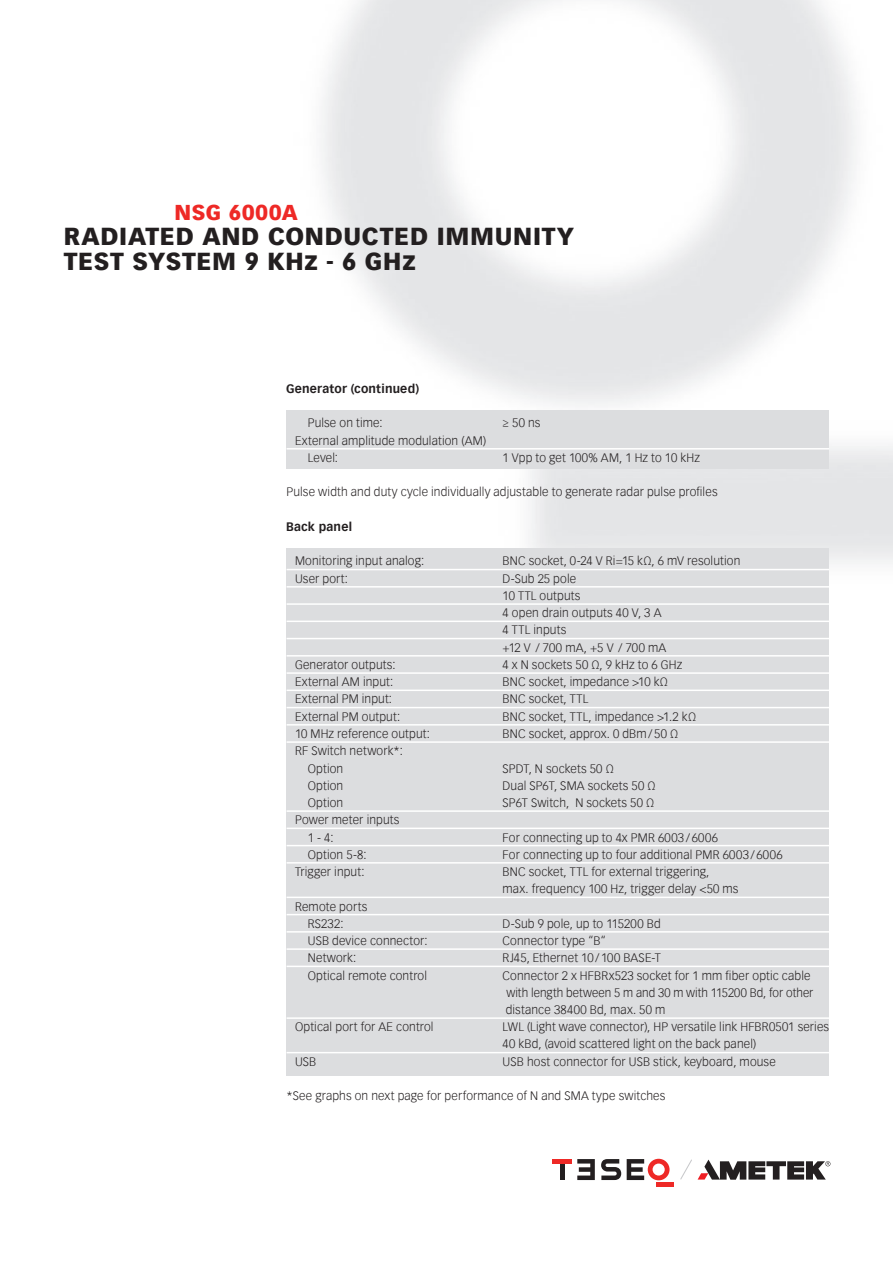
<style>
.page{position:relative;width:893px;height:1263px;background:#fff}
.page>*{position:absolute;margin:0;border:0;box-sizing:border-box;transform-origin:0 0}
.t1{font:900 24px/25.5px "Vectora Com";letter-spacing:.03em;color:#231f20}
.t2{font:900 21px "Vectora Com";letter-spacing:.03em;color:#ee2926}
.t3{font:300 12px/17.2px "Vectora Com";letter-spacing:.01em;color:#231f20}
.t4{font:700 12px "Vectora Com";letter-spacing:.015em;color:#231f20}
</style>
<div class="page">
<svg style="left:680px;top:1159px;width:150px;height:21px"></svg>
<div style="left:656px;top:1182px;width:18px;height:5px;background:#ee2926"></div>
<svg style="left:627px;top:1159px;width:43px;height:21px"></svg>
<svg style="left:577px;top:1159px;width:18px;height:21px"></svg>
<div style="left:560px;top:1163px;width:5px;height:17px;background:#231f20"></div>
<hr style="left:553px;top:1159px;width:19px;height:4px;background:#ee2926">
<svg style="left:601px;top:1159px;width:20px;height:21px"></svg>
<div style="left:287px;top:410px;width:542px;height:59px;background:#dcdddf"></div>
<hr style="left:287px;top:448px;width:542px;height:1px;background:#fff">
<div style="left:287px;top:548px;width:542px;height:528px;background:#dcdddf"></div>
<hr style="left:287px;top:569px;width:542px;height:1px;background:#fff">
<hr style="left:287px;top:586px;width:542px;height:1px;background:#fff">
<hr style="left:287px;top:603px;width:542px;height:2px;background:#fff">
<hr style="left:287px;top:620px;width:542px;height:2px;background:#fff">
<hr style="left:287px;top:638px;width:542px;height:1px;background:#fff">
<hr style="left:287px;top:655px;width:542px;height:1px;background:#fff">
<hr style="left:287px;top:672px;width:542px;height:2px;background:#fff">
<hr style="left:287px;top:689px;width:542px;height:2px;background:#fff">
<hr style="left:287px;top:707px;width:542px;height:1px;background:#fff">
<hr style="left:287px;top:724px;width:542px;height:1px;background:#fff">
<hr style="left:287px;top:741px;width:542px;height:2px;background:#fff">
<hr style="left:287px;top:810px;width:542px;height:2px;background:#fff">
<hr style="left:287px;top:827px;width:542px;height:2px;background:#fff">
<hr style="left:287px;top:845px;width:542px;height:1px;background:#fff">
<hr style="left:287px;top:862px;width:542px;height:1px;background:#fff">
<hr style="left:287px;top:896px;width:542px;height:2px;background:#fff">
<hr style="left:287px;top:914px;width:542px;height:1px;background:#fff">
<hr style="left:287px;top:931px;width:542px;height:1px;background:#fff">
<hr style="left:287px;top:948px;width:542px;height:2px;background:#fff">
<hr style="left:287px;top:965px;width:542px;height:2px;background:#fff">
<hr style="left:287px;top:1017px;width:542px;height:2px;background:#fff">
<hr style="left:287px;top:1052px;width:542px;height:1px;background:#fff">
<h2 class="t2" style="left:174px;top:200px;width:125px">NSG 6000A</h2>
<h1 class="t1" style="left:64px;top:223px;width:512px">RADIATED AND CONDUCTED IMMUNITY<br>TEST SYSTEM 9 KHz - 6 GHz</h1>
<p class="t4" style="left:286px;top:381px;width:134px">Generator (continued)</p>
<p class="t3" style="left:308px;top:414px;width:76px">Pulse on time:</p>
<p class="t3" style="left:503px;top:414px;width:39px">≥ 50 ns</p>
<p class="t3" style="left:308px;top:432px;width:180px;text-indent:-13px">External amplitude modulation (AM)<br>Level:</p>
<p class="t3" style="left:503px;top:449px;width:199px">1 Vpp to get 100% AM, 1 Hz to 10 kHz</p>
<p class="t3" style="left:287px;top:483px;width:432px">Pulse width and duty cycle individually adjustable to generate radar pulse profiles</p>
<p class="t4" style="left:286px;top:519px;width:67px">Back panel</p>
<p class="t3" style="left:295px;top:552px;width:131px">Monitoring input analog:</p>
<p class="t3" style="left:503px;top:552px;width:239px">BNC socket, 0-24 V Ri=15 kΩ, 6 mV resolution</p>
<p class="t3" style="left:295px;top:570px;width:54px">User port:</p>
<p class="t3" style="left:503px;top:570px;width:165px">D-Sub 25 pole<br>10 TTL outputs<br>4 open drain outputs 40 V, 3 A<br>4 TTL inputs<br>+12 V / 700 mA, +5 V / 700 mA</p>
<p class="t3" style="left:295px;top:656px;width:102px">Generator outputs:</p>
<p class="t3" style="left:503px;top:656px;width:181px">4 x N sockets 50 Ω, 9 kHz to 6 GHz</p>
<p class="t3" style="left:295px;top:673px;width:100px">External AM input:</p>
<p class="t3" style="left:503px;top:673px;width:167px">BNC socket, impedance &gt;10 kΩ</p>
<p class="t3" style="left:295px;top:690px;width:99px">External PM input:</p>
<p class="t3" style="left:503px;top:690px;width:87px">BNC socket, TTL</p>
<p class="t3" style="left:295px;top:708px;width:107px">External PM output:</p>
<p class="t3" style="left:503px;top:708px;width:195px">BNC socket, TTL, impedance &gt;1.2 kΩ</p>
<p class="t3" style="left:295px;top:725px;width:136px">10 MHz reference output:</p>
<p class="t3" style="left:503px;top:725px;width:177px">BNC socket, approx. 0 dBm/50 Ω</p>
<p class="t3" style="left:308px;top:742px;width:96px;text-indent:-13px">RF Switch network*:<br>Option</p>
<p class="t3" style="left:503px;top:760px;width:113px">SPDT, N sockets 50 Ω</p>
<p class="t3" style="left:308px;top:777px;width:37px">Option</p>
<p class="t3" style="left:503px;top:777px;width:154px">Dual SP6T, SMA sockets 50 Ω</p>
<p class="t3" style="left:308px;top:794px;width:37px">Option</p>
<p class="t3" style="left:503px;top:794px;width:153px">SP6T Switch, N sockets 50 Ω</p>
<p class="t3" style="left:308px;top:811px;width:93px;text-indent:-13px">Power meter inputs<br>1 - 4:</p>
<p class="t3" style="left:503px;top:829px;width:217px">For connecting up to 4x PMR 6003/6006</p>
<p class="t3" style="left:308px;top:846px;width:60px">Option 5-8:</p>
<p class="t3" style="left:503px;top:846px;width:281px">For connecting up to four additional PMR 6003/6006</p>
<p class="t3" style="left:295px;top:863px;width:71px">Trigger input:</p>
<p class="t3" style="left:503px;top:863px;width:237px">BNC socket, TTL for external triggering,<br>max. frequency 100 Hz, trigger delay &lt;50 ms</p>
<p class="t3" style="left:308px;top:898px;width:61px;text-indent:-13px">Remote ports<br>RS232:</p>
<p class="t3" style="left:503px;top:915px;width:160px">D-Sub 9 pole, up to 115200 Bd</p>
<p class="t3" style="left:308px;top:932px;width:121px">USB device connector:</p>
<p class="t3" style="left:503px;top:932px;width:104px">Connector type “B“</p>
<p class="t3" style="left:308px;top:949px;width:50px">Network:</p>
<p class="t3" style="left:503px;top:949px;width:160px">RJ45, Ethernet 10/100 BASE-T</p>
<p class="t3" style="left:308px;top:967px;width:121px">Optical remote control</p>
<p class="t3" style="left:503px;top:967px;width:312px">Connector 2 x HFBRx523 socket for 1 mm fiber optic cable with length between 5 m and 30 m with 115200 Bd, for other distance 38400 Bd, max. 50 m</p>
<p class="t3" style="left:295px;top:1018px;width:140px">Optical port for AE control</p>
<p class="t3" style="left:503px;top:1018px;width:328px">LWL (Light wave connector), HP versatile link HFBR0501 series<br>40 kBd, (avoid scattered light on the back panel)</p>
<p class="t3" style="left:295px;top:1053px;width:23px">USB</p>
<p class="t3" style="left:503px;top:1053px;width:275px">USB host connector for USB stick, keyboard, mouse</p>
<p class="t3" style="left:287px;top:1087px;width:380px">*See graphs on next page for performance of N and SMA type switches</p>
</div>
